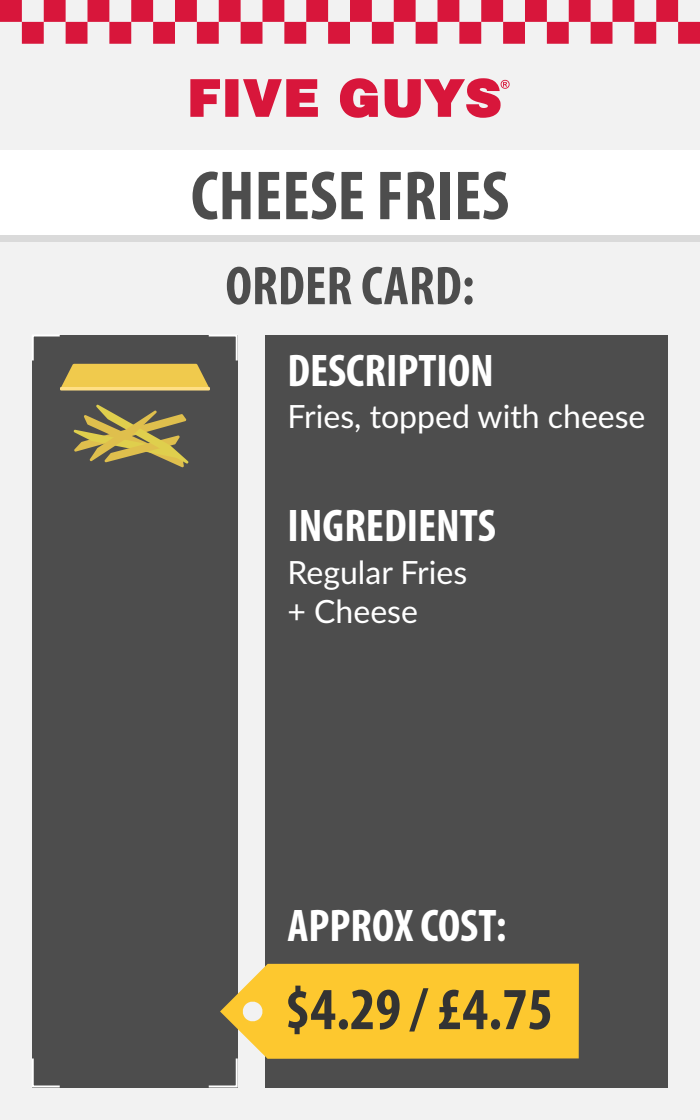
<style>
.page{position:relative;width:700px;height:1120px;background:#f2f2f2}
.page>*{position:absolute;margin:0;border:0;box-sizing:border-box;transform-origin:0 0}
.t1{font:700 condensed 70.1px "Myriad Pro";color:#4d4d4d}
.t2{font:700 condensed 60px "Myriad Pro";color:#333}
.t3{font:700 condensed 55px "Myriad Pro";color:#4d4d4d}
.t4{font:700 condensed 46px "Myriad Pro";color:#fff}
.t5{font:32px/38.4px "Lato";color:#fff}
</style>
<div class="page">
<svg style="left:0;top:0;width:700px;height:44px"></svg>
<div style="left:0;top:226px;width:700px;height:16px;background:#dadada"></div>
<div style="left:0;top:150px;width:700px;height:85px;background:#fff"></div>
<div style="left:32px;top:335px;width:206px;height:753px;background:#4d4d4d"></div>
<svg style="left:208px;top:1059px;width:30px;height:29px"></svg>
<svg style="left:32px;top:1058px;width:28px;height:30px"></svg>
<div style="left:265px;top:335px;width:403px;height:753px;background:#4d4d4d"></div>
<svg style="left:220px;top:964px;width:359px;height:95px;background:#f4c337"></svg>
<svg style="left:340px;top:78px;width:38px;height:40px"></svg>
<svg style="left:190px;top:79px;width:128px;height:38px"></svg>
<svg style="left:385px;top:78px;width:125px;height:40px"></svg>
<svg style="left:32px;top:335px;width:206px;height:52px"></svg>
<svg style="left:60px;top:387px;width:150px;height:4px"></svg>
<svg style="left:73px;top:404px;width:116px;height:64px"></svg>
<h1 class="t1" style="left:191px;top:152px;width:320px">CHEESE FRIES</h1>
<h3 class="t3" style="left:225px;top:251px;width:251px">ORDER CARD:</h3>
<h3 class="t4" style="left:287px;top:342px;width:208px">DESCRIPTION</h3>
<p class="t5" style="left:287px;top:396px;width:360px">Fries, topped with cheese</p>
<h3 class="t4" style="left:287px;top:497px;width:210px">INGREDIENTS</h3>
<p class="t5" style="left:287px;top:552px;width:181px">Regular Fries + Cheese</p>
<h3 class="t4" style="left:287px;top:897px;width:220px">APPROX COST:</h3>
<h2 class="t2" style="left:285px;top:972px;width:270px">$4.29 / £4.75</h2>
</div>
